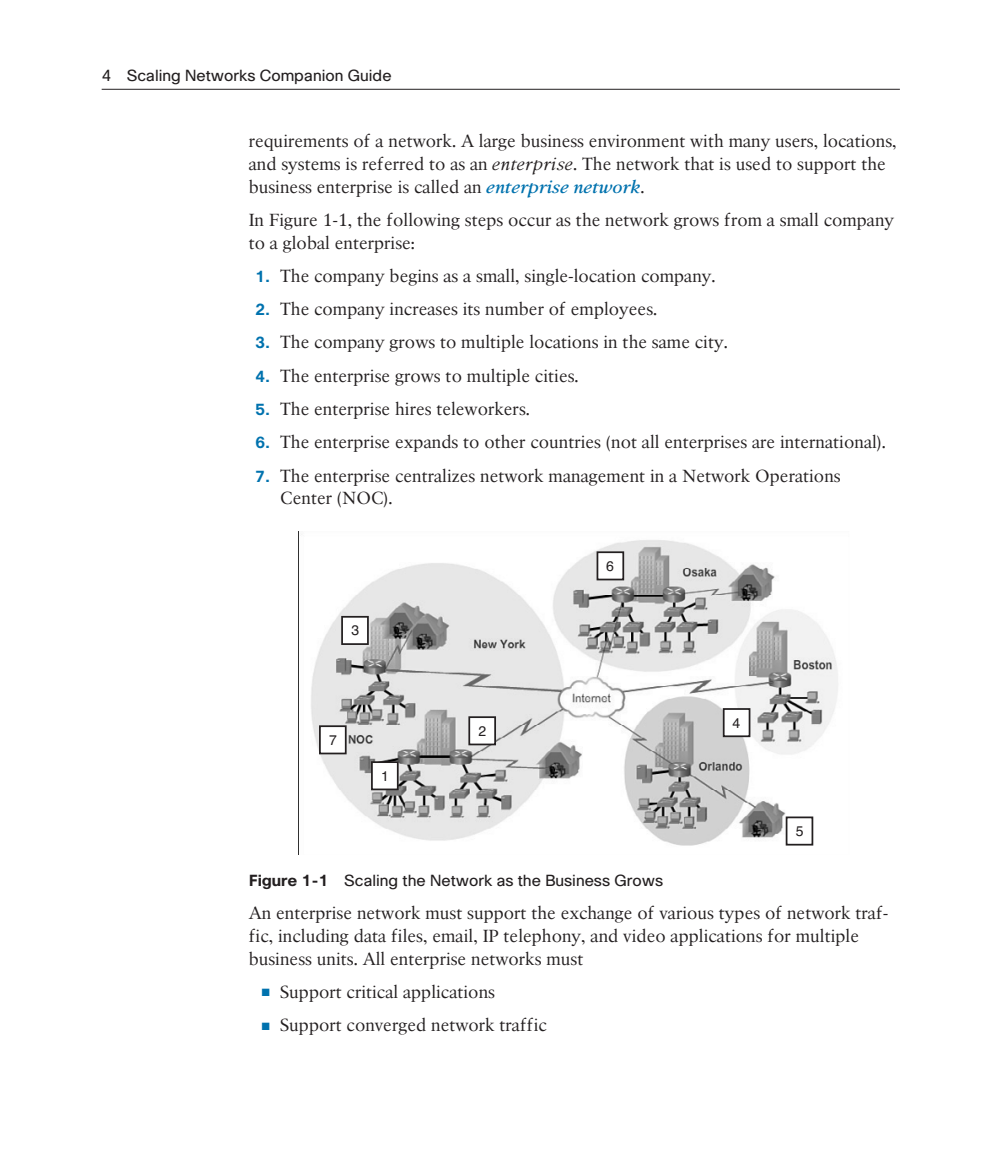
<style>
.page{position:relative;width:1002px;height:1176px;background:#fff}
.page>*{position:absolute;margin:0;border:0;box-sizing:border-box;transform-origin:0 0}
.t1{font:17.5px/22.8px "Cisco Serif";color:#231f20}
.t2{font:15.75px "Cisco";color:#231f20}
.t3{font:14px "Helvetica";color:#231f20}
.s1{font-style:italic}
.s2{font-weight:700;font-style:italic;color:#0072ae}
.s3{font-family:"Cisco";font-weight:700;font-size:15.75px;color:#0072ae}
.s4{font-weight:700}
</style>
<div class="page">
<hr style="left:102px;top:89px;width:798px;height:1px;background:#231f20">
<img style="left:311px;top:540px;width:527px;height:306px">
<div style="left:372px;top:762px;width:26px;height:27px;background:#fff"></div>
<div style="left:371px;top:761px;width:28px;height:29px;border:2px solid #231f20"></div>
<div style="left:723px;top:709px;width:26px;height:27px;background:#fff"></div>
<div style="left:723px;top:708px;width:27px;height:29px;border:2px solid #231f20"></div>
<div style="left:320px;top:726px;width:26px;height:27px;background:#fff"></div>
<div style="left:319px;top:725px;width:28px;height:29px;border:2px solid #231f20"></div>
<div style="left:469px;top:717px;width:26px;height:27px;background:#fff"></div>
<div style="left:468px;top:716px;width:28px;height:29px;border:2px solid #231f20"></div>
<div style="left:342px;top:617px;width:26px;height:27px;background:#fff"></div>
<div style="left:341px;top:616px;width:28px;height:29px;border:2px solid #231f20"></div>
<div style="left:786px;top:817px;width:26px;height:27px;background:#fff"></div>
<div style="left:785px;top:816px;width:28px;height:29px;border:2px solid #231f20"></div>
<div style="left:597px;top:552px;width:26px;height:27px;background:#fff"></div>
<div style="left:596px;top:551px;width:28px;height:29px;border:2px solid #231f20"></div>
<p class="t2" style="left:102px;top:69px;width:292px">4 Scaling Networks Companion Guide</p>
<p class="t1" style="left:249px;top:131px;width:649px">requirements of a network. A large business environment with many users, locations, and systems is referred to as an <span class="s1">enterprise</span>. The network that is used to support the business enterprise is called an <span class="s2">enterprise network</span>.</p>
<p class="t1" style="left:249px;top:209px;width:647px">In Figure 1-1, the following steps occur as the network grows from a small company to a global enterprise:</p>
<p class="t1" style="left:255px;top:265px;width:462px"><span class="s3">1.</span> The company begins as a small, single-location company.</p>
<p class="t1" style="left:255px;top:299px;width:404px"><span class="s3">2.</span> The company increases its number of employees.</p>
<p class="t1" style="left:255px;top:332px;width:474px"><span class="s3">3.</span> The company grows to multiple locations in the same city.</p>
<p class="t1" style="left:255px;top:365px;width:325px"><span class="s3">4.</span> The enterprise grows to multiple cities.</p>
<p class="t1" style="left:255px;top:398px;width:276px"><span class="s3">5.</span> The enterprise hires teleworkers.</p>
<p class="t1" style="left:255px;top:432px;width:632px"><span class="s3">6.</span> The enterprise expands to other countries (not all enterprises are international).</p>
<p class="t1" style="left:280px;top:465px;width:562px;text-indent:-25px"><span class="s3">7.</span> The enterprise centralizes network management in a Network Operations<br>Center (NOC).</p>
<p class="t3" style="left:351px;top:625px;width:9px">3</p>
<p class="t3" style="left:329px;top:735px;width:9px">7</p>
<p class="t3" style="left:381px;top:770px;width:9px">1</p>
<p class="t3" style="left:478px;top:726px;width:9px">2</p>
<p class="t3" style="left:606px;top:561px;width:9px">6</p>
<p class="t3" style="left:732px;top:717px;width:9px">4</p>
<p class="t3" style="left:796px;top:826px;width:9px">5</p>
<p class="t2" style="left:249px;top:874px;width:416px"><span class="s4">Figure 1-1</span> Scaling the Network as the Business Grows</p>
<p class="t1" style="left:249px;top:902px;width:641px">An enterprise network must support the exchange of various types of network traf&shy;fic, including data files, email, IP telephony, and video applications for multiple business units. All enterprise networks must</p>
<p class="t1" style="left:280px;top:976px;width:268px;line-height:33.2px">Support critical applications<br>Support converged network traffic</p>
</div>
